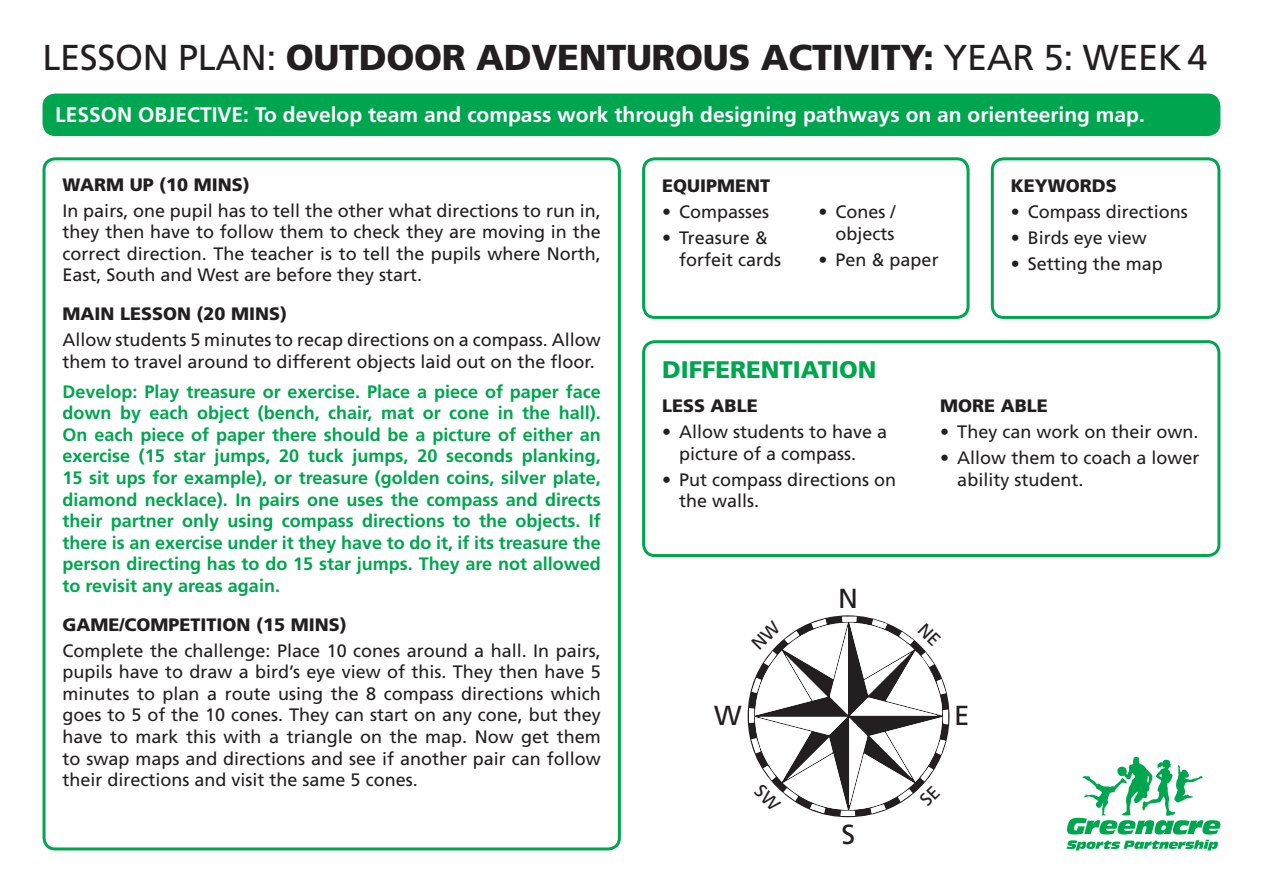
<style>
.page{position:relative;width:1263px;height:893px;background:#fff}
.page>*{position:absolute;margin:0;border:0;box-sizing:border-box;transform-origin:0 0}
.t1{font:900 36px "Frutiger CE";letter-spacing:-.01em;color:#231f20}
.t2{font:27.6px "Frutiger LT";color:#231f20}
.t3{font:900 24px "Frutiger CE";color:#00a54f}
.t4{font:700 21px "Frutiger CE";color:#fff}
.t5{font:18px/21.6px "Frutiger CE";color:#231f20}
.t6{font:700 18px/21.6px "Frutiger CE";color:#00a54f;text-align:justify}
.t7{font:900 18px "Frutiger CE";color:#231f20}
.s1{font-weight:400}
</style>
<div class="page">
<svg style="left:1066px;top:840px;width:152px;height:10px"></svg>
<svg style="left:1067px;top:757px;width:153px;height:77px"></svg>
<div style="left:43px;top:94px;width:1177px;height:42px;background:#00a54f;border-radius:13px"></div>
<div style="left:43px;top:157px;width:578px;height:693px;border:3px solid #00a54f;border-radius:11px"></div>
<div style="left:642px;top:157px;width:327px;height:162px;border:3px solid #00a54f;border-radius:11px"></div>
<div style="left:991px;top:157px;width:229px;height:162px;border:3px solid #00a54f;border-radius:11px"></div>
<div style="left:642px;top:340px;width:578px;height:217px;border:3px solid #00a54f;border-radius:11px"></div>
<svg style="left:748px;top:615px;width:202px;height:202px"></svg>
<h1 class="t1" style="left:43px;top:36px;width:1166px"><span class="s1">LESSON PLAN:</span> OUTDOOR ADVENTUROUS ACTIVITY: <span class="s1">YEAR 5: WEEK 4</span></h1>
<p class="t4" style="left:55px;top:102px;width:1091px">LESSON OBJECTIVE: To develop team and compass work through designing pathways on an orienteering map.</p>
<p class="t7" style="left:63px;top:174px;width:189px">WARM UP (10 MINS)</p>
<p class="t5" style="left:63px;top:199px;width:540px;text-align:justify">In pairs, one pupil has to tell the other what directions to run in, they then have to follow them to check they are moving in the correct direction. The teacher is to tell the pupils where North, East, South and West are before they start.</p>
<p class="t7" style="left:63px;top:303px;width:226px">MAIN LESSON (20 MINS)</p>
<p class="t5" style="left:63px;top:329px;width:540px">Allow students 5 minutes to recap directions on a compass. Allow them to travel around to different objects laid out on the floor.</p>
<p class="t6" style="left:63px;top:380px;width:540px">Develop: Play treasure or exercise. Place a piece of paper face down by each object (bench, chair, mat or cone in the hall).<br>On each piece of paper there should be a picture of either an exercise (15 star jumps, 20 tuck jumps, 20 seconds planking, 15 sit ups for example), or treasure (golden coins, silver plate, diamond necklace). In pairs one uses the compass and directs their partner only using compass directions to the objects. If there is an exercise under it they have to do it, if its treasure the person directing has to do 15 star jumps. They are not allowed to revisit any areas again.</p>
<p class="t7" style="left:63px;top:614px;width:286px">GAME/COMPETITION (15 MINS)</p>
<p class="t5" style="left:63px;top:639px;width:540px;text-align:justify">Complete the challenge: Place 10 cones around a hall. In pairs, pupils have to draw a bird’s eye view of this. They then have 5 minutes to plan a route using the 8 compass directions which goes to 5 of the 10 cones. They can start on any cone, but they have to mark this with a triangle on the map. Now get them to swap maps and directions and see if another pair can follow their directions and visit the same 5 cones.</p>
<p class="t7" style="left:662px;top:175px;width:38px">EQUIPMENT</p>
<p class="t5" style="left:662px;top:201px;width:109px">• Compasses</p>
<p class="t5" style="left:679px;top:227px;width:104px;text-indent:-17px">• Treasure &amp; forfeit cards</p>
<p class="t5" style="left:819px;top:201px;width:79px;text-align:right">• Cones / objects</p>
<p class="t5" style="left:819px;top:248px;width:122px">• Pen &amp; paper</p>
<p class="t7" style="left:1011px;top:175px;width:28px">KEYWORDS</p>
<p class="t5" style="left:1011px;top:201px;width:179px">• Compass directions</p>
<p class="t5" style="left:1011px;top:227px;width:138px">• Birds eye view</p>
<p class="t5" style="left:1011px;top:253px;width:154px">• Setting the map</p>
<h3 class="t3" style="left:662px;top:355px;width:216px">DIFFERENTIATION</h3>
<p class="t7" style="left:662px;top:395px;width:97px">LESS ABLE</p>
<p class="t5" style="left:679px;top:421px;width:210px;text-indent:-17px">• Allow students to have a picture of a compass.</p>
<p class="t5" style="left:679px;top:469px;width:219px;text-indent:-17px">• Put compass directions on the walls.</p>
<h2 class="t2" style="left:838px;top:582px;width:21px">N</h2>
<p class="t7" style="left:940px;top:395px;width:109px">MORE ABLE</p>
<p class="t5" style="left:940px;top:421px;width:260px">• They can work on their own.</p>
<p class="t5" style="left:957px;top:447px;width:244px;text-indent:-17px">• Allow them to coach a lower ability student.</p>
<h2 class="t2" style="left:714px;top:699px;width:29px">W</h2>
<h2 class="t2" style="left:954px;top:699px;width:17px">E</h2>
<h2 class="t2" style="left:841px;top:818px;width:15px">S</h2>
</div>
